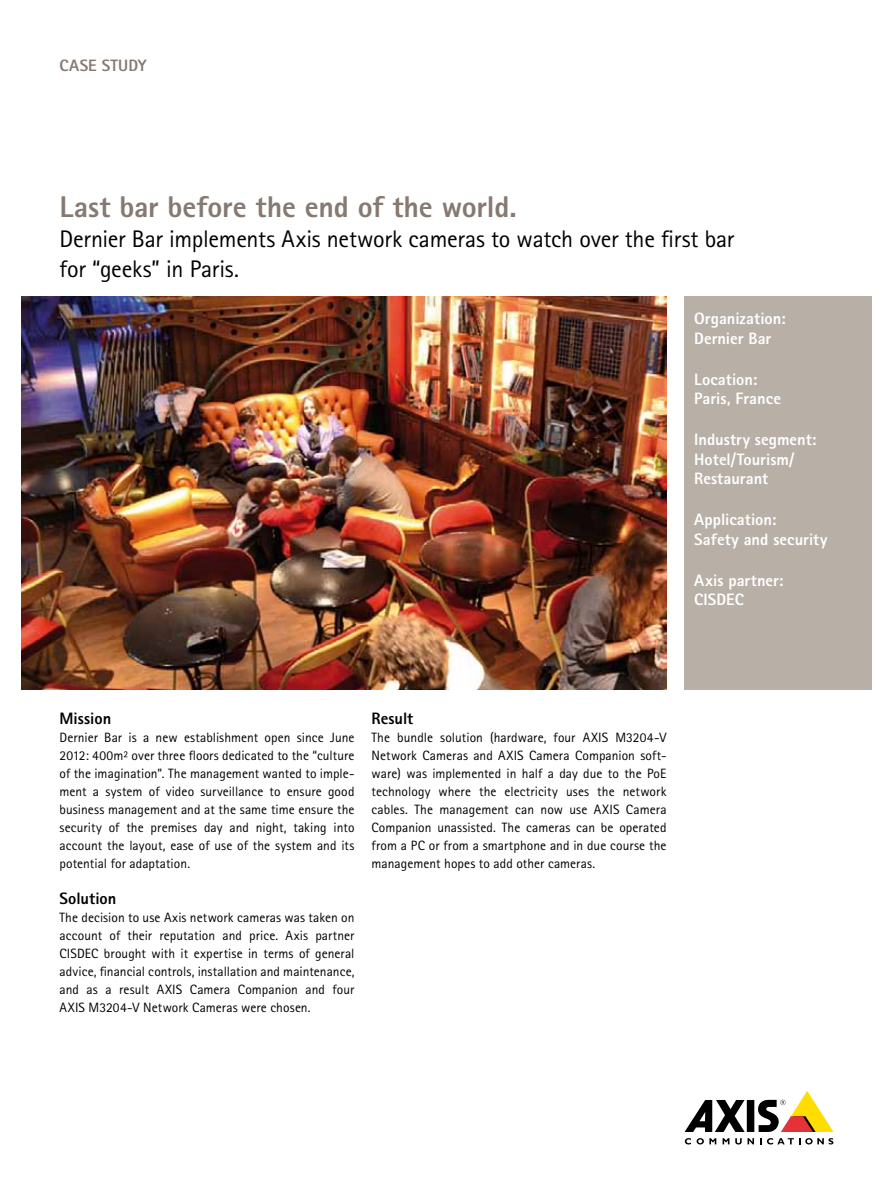
<style>
.page{position:relative;width:893px;height:1191px;background:#fff}
.page>*{position:absolute;margin:0;border:0;box-sizing:border-box;transform-origin:0 0}
.t1{font:800 30px "Rotis Sans Serif Pro";letter-spacing:-.005em;color:#857971}
.t2{font:24px/30px "Rotis Sans Serif Pro";letter-spacing:-.01em;color:#000}
.t3{font:800 16.5px/19.5px "Rotis Sans Serif Pro";color:#fff}
.t4{font:800 16.5px "Rotis Sans Serif Pro";color:#000}
.t5{font:800 16.5px "Rotis Sans Serif Pro";letter-spacing:.01em;color:#857971}
.t6{font:13.5px/18px "Rotis Sans Serif Pro";letter-spacing:.005em;color:#000;text-align:justify}
</style>
<div class="page">
<div style="left:747px;top:1100px;width:7px;height:32px;background:#000"></div>
<svg style="left:685px;top:1100px;width:60px;height:32px"></svg>
<svg style="left:758px;top:1091px;width:75px;height:41px"></svg>
<svg style="left:685px;top:1138px;width:6px;height:6px"></svg>
<svg style="left:697px;top:1138px;width:19px;height:6px"></svg>
<svg style="left:723px;top:1138px;width:6px;height:6px"></svg>
<svg style="left:735px;top:1138px;width:19px;height:6px"></svg>
<svg style="left:760px;top:1138px;width:73px;height:6px"></svg>
<div style="left:684px;top:296px;width:188px;height:393px;background:#b8afa6"></div>
<img style="left:21px;top:296px;width:645px;height:393px">
<p class="t5" style="left:60px;top:55px;width:89px">CASE STUDY</p>
<h1 class="t1" style="left:60px;top:188px;width:459px">Last bar before the end of the world.</h1>
<h2 class="t2" style="left:60px;top:224px;width:676px">Dernier Bar implements Axis network cameras to watch over the first bar for “geeks” in Paris.</h2>
<p class="t3" style="left:694px;top:308px;width:93px">Organization:<br>Dernier Bar</p>
<p class="t3" style="left:694px;top:369px;width:88px">Location:<br>Paris, France</p>
<p class="t3" style="left:694px;top:430px;width:124px">Industry segment:<br>Hotel/Tourism/<br>Restaurant</p>
<p class="t3" style="left:694px;top:510px;width:135px">Application:<br>Safety and security</p>
<p class="t3" style="left:694px;top:570px;width:91px">Axis partner:<br>CISDEC</p>
<p class="t4" style="left:60px;top:707px;width:53px">Mission</p>
<p class="t6" style="left:60px;top:728px;width:296px">Dernier Bar is a new establishment open since June 2012: 400m² over three floors dedicated to the “culture of the imagination”. The management wanted to imple&shy;ment a system of video surveillance to ensure good business management and at the same time ensure the security of the premises day and night, taking into account the layout, ease of use of the system and its potential for adaptation.</p>
<p class="t4" style="left:60px;top:887px;width:58px">Solution</p>
<p class="t6" style="left:60px;top:908px;width:297px">The decision to use Axis network cameras was taken on account of their reputation and price. Axis partner CISDEC brought with it expertise in terms of general advice, financial controls, installation and maintenance, and as a result AXIS Camera Companion and four AXIS M3204-V Network Cameras were chosen.</p>
<p class="t4" style="left:372px;top:707px;width:43px">Result</p>
<p class="t6" style="left:372px;top:728px;width:297px">The bundle solution (hardware, four AXIS M3204-V Network Cameras and AXIS Camera Companion soft&shy;ware) was implemented in half a day due to the PoE technology where the electricity uses the network cables. The management can now use AXIS Camera Companion unassisted. The cameras can be operated from a PC or from a smartphone and in due course the management hopes to add other cameras.</p>
</div>
